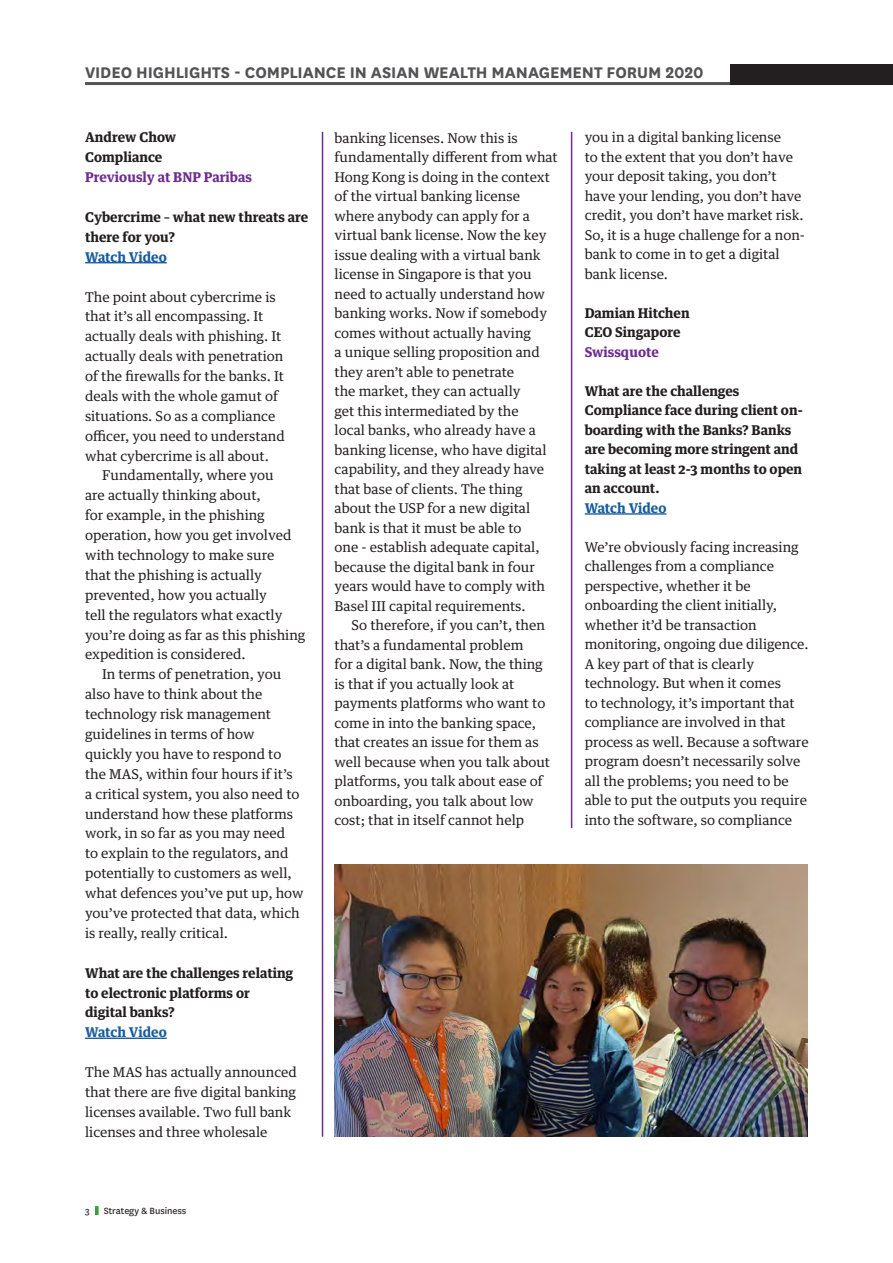
<style>
.page{position:relative;width:893px;height:1263px;background:#fff}
.page>*{position:absolute;margin:0;border:0;box-sizing:border-box;transform-origin:0 0}
.t1{font:700 18px "National";letter-spacing:-.005em;color:#535355}
.t2{font:13.5px/19.5px "Guardian Text Egyp";color:#231f20}
.t3{font:700 13.5px/19.5px "Guardian Text Egyp";color:#231f20}
.t4{font:700 13.5px "Guardian Text Egyp";color:#6e2c91}
.t5{font:700 13.5px "Guardian Text Egyp";letter-spacing:-.005em;color:#175d9e}
.t6{font:10.5px "National";color:#231f20}
</style>
<div class="page">
<hr style="left:85px;top:262px;width:82px;height:1px;background:#175d9e">
<hr style="left:85px;top:1037px;width:82px;height:2px;background:#175d9e">
<hr style="left:571px;top:132px;width:1px;height:696px;background:#6e2c91">
<hr style="left:322px;top:132px;width:1px;height:1005px;background:#6e2c91">
<hr style="left:585px;top:513px;width:81px;height:2px;background:#175d9e">
<img style="left:334px;top:864px;width:474px;height:273px">
<hr style="left:85px;top:82px;width:808px;height:3px;background:#535355">
<div style="left:730px;top:65px;width:163px;height:20px;background:#231f20"></div>
<svg style="left:95px;top:1206px;width:4px;height:9px"></svg>
<h1 class="t1" style="left:85px;top:59px;width:620px">VIDEO HIGHLIGHTS - COMPLIANCE IN ASIAN WEALTH MANAGEMENT FORUM 2020</h1>
<p class="t3" style="left:85px;top:127px;width:93px">Andrew Chow</p>
<p class="t3" style="left:85px;top:146px;width:79px">Compliance</p>
<p class="t4" style="left:85px;top:166px;width:168px">Previously at BNP Paribas</p>
<p class="t3" style="left:85px;top:206px;width:225px;line-height:20px">Cybercrime – what new threats are there for you?</p>
<p class="t5" style="left:85px;top:246px;width:83px">Watch Video</p>
<p class="t2" style="left:85px;top:285px;width:201px;line-height:20px">The point about cybercrime is that it’s all encompassing. It actually deals with phishing. It actually deals with penetration of the firewalls for the banks. It deals with the whole gamut of situations. So as a compliance officer, you need to understand what cybercrime is all about.</p>
<p class="t2" style="left:85px;top:464px;width:222px;line-height:20px;text-indent:17px">Fundamentally, where you<br>are actually thinking about,<br>for example, in the phishing operation, how you get involved with technology to make sure<br>that the phishing is actually prevented, how you actually<br>tell the regulators what exactly you’re doing as far as this phishing expedition is considered.</p>
<p class="t2" style="left:85px;top:663px;width:220px;line-height:20px;text-indent:17px">In terms of penetration, you also have to think about the technology risk management guidelines in terms of how quickly you have to respond to the MAS, within four hours if it’s<br>a critical system, you also need to understand how these platforms work, in so far as you may need<br>to explain to the regulators, and potentially to customers as well, what defences you’ve put up, how you’ve protected that data, which is really, really critical.</p>
<p class="t3" style="left:85px;top:961px;width:210px;line-height:20px">What are the challenges relating to electronic platforms or</p>
<p class="t3" style="left:85px;top:1001px;width:91px">digital banks?</p>
<p class="t5" style="left:85px;top:1021px;width:83px">Watch Video</p>
<p class="t2" style="left:85px;top:1061px;width:213px;line-height:20px">The MAS has actually announced that there are five digital banking licenses available. Two full bank licenses and three wholesale</p>
<p class="t2" style="left:334px;top:127px;width:225px">banking licenses. Now this is fundamentally different from what<br>Hong Kong is doing in the context of the virtual banking license where anybody can apply for a virtual bank license. Now the key issue dealing with a virtual bank license in Singapore is that you need to actually understand how banking works. Now if somebody comes without actually having<br>a unique selling proposition and they aren’t able to penetrate<br>the market, they can actually<br>get this intermediated by the<br>local banks, who already have a banking license, who have digital capability, and they already have that base of clients. The thing about the USP for a new digital bank is that it must be able to<br>one - establish adequate capital, because the digital bank in four years would have to comply with<br>Basel III capital requirements.</p>
<p class="t2" style="left:334px;top:614px;width:217px;text-indent:17px">So therefore, if you can’t, then that’s a fundamental problem<br>for a digital bank. Now, the thing is that if you actually look at payments platforms who want to come in into the banking space, that creates an issue for them as well because when you talk about platforms, you talk about ease of onboarding, you talk about low cost; that in itself cannot help</p>
<p class="t2" style="left:585px;top:126px;width:222px">you in a digital banking license<br>to the extent that you don’t have your deposit taking, you don’t have your lending, you don’t have credit, you don’t have market risk.<br>So, it is a huge challenge for a non&shy;bank to come in to get a digital bank license.</p>
<p class="t3" style="left:585px;top:302px;width:106px">Damian Hitchen</p>
<p class="t3" style="left:585px;top:321px;width:97px">CEO Singapore</p>
<p class="t4" style="left:585px;top:341px;width:76px">Swissquote</p>
<p class="t3" style="left:585px;top:380px;width:219px">What are the challenges<br>Compliance face during client on&shy;boarding with the Banks? Banks are becoming more stringent and taking at least 2-3 months to open an account.</p>
<p class="t5" style="left:585px;top:497px;width:83px">Watch Video</p>
<p class="t2" style="left:585px;top:536px;width:225px">We’re obviously facing increasing challenges from a compliance perspective, whether it be onboarding the client initially, whether it’d be transaction monitoring, ongoing due diligence.<br>A key part of that is clearly technology. But when it comes<br>to technology, it’s important that compliance are involved in that process as well. Because a software program doesn’t necessarily solve all the problems; you need to be able to put the outputs you require into the software, so compliance</p>
<p class="t6" style="left:85px;top:1203px;width:6px">3</p>
<p class="t6" style="left:104px;top:1203px;width:84px">Strategy &amp; Business</p>
</div>
